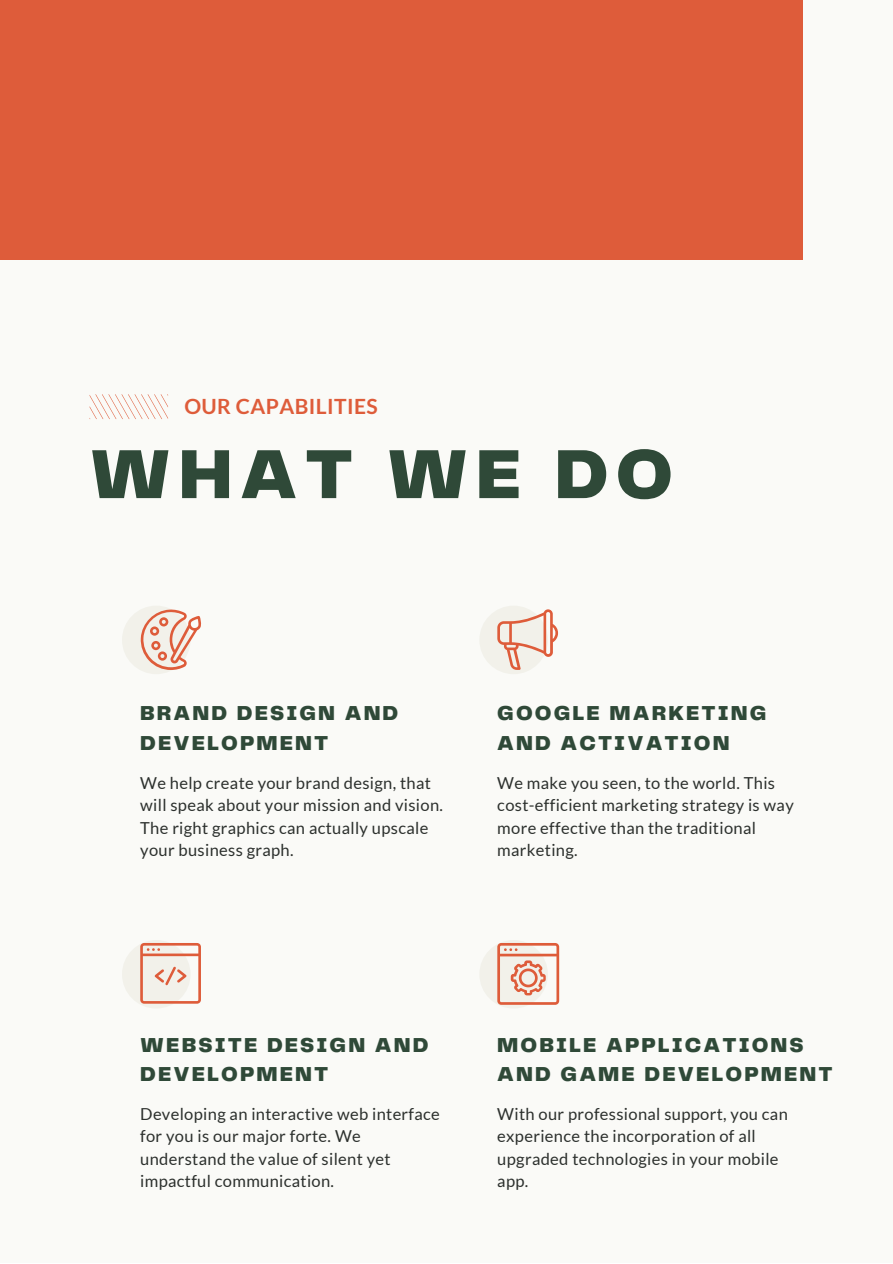
<style>
.page{position:relative;width:893px;height:1264px;background:#fff}
.page>*{position:absolute;margin:0;border:0;box-sizing:border-box;transform-origin:0 0}
.t1{font:900 72px "Telegraf";letter-spacing:.1em;color:#2f4938}
.t2{font:900 21px/29.2px "Telegraf";letter-spacing:.1em;color:#2f4938}
.t3{font:700 21px "Lato";letter-spacing:.02em;color:#de5c3a}
.t4{font:16.5px/22.5px "Lato";letter-spacing:.02em;color:#2c302d}
</style>
<div class="page">
<div style="left:0;top:0;width:892px;height:1262px;background:#fafaf7"></div>
<svg style="left:90px;top:394px;width:78px;height:25px"></svg>
<div style="left:0;top:0;width:803px;height:259px;background:#de5c3a"></div>
<div style="left:122px;top:605px;width:68px;height:69px;background:#f2f1ea;border-radius:50%"></div>
<div style="left:479px;top:605px;width:69px;height:69px;background:#f2f1ea;border-radius:50%"></div>
<div style="left:122px;top:940px;width:68px;height:68px;background:#f2f1ea;border-radius:50%"></div>
<div style="left:479px;top:940px;width:69px;height:68px;background:#f2f1ea;border-radius:50%"></div>
<svg style="left:140px;top:609px;width:61px;height:61px"></svg>
<svg style="left:497px;top:609px;width:61px;height:61px"></svg>
<svg style="left:140px;top:943px;width:61px;height:60px"></svg>
<svg style="left:497px;top:943px;width:62px;height:61px"></svg>
<p class="t3" style="left:184px;top:393px;width:195px">OUR CAPABILITIES</p>
<p class="t1" style="left:89px;top:443px;width:585px">WHAT WE DO</p>
<p class="t2" style="left:140px;top:700px;width:259px">BRAND DESIGN AND<br>DEVELOPMENT</p>
<p class="t4" style="left:140px;top:771px;width:304px">We help create your brand design, that will speak about your mission and vision.<br>The right graphics can actually upscale your business graph.</p>
<p class="t2" style="left:497px;top:700px;width:270px">GOOGLE MARKETING<br>AND ACTIVATION</p>
<p class="t4" style="left:497px;top:771px;width:298px">We make you seen, to the world. This cost-efficient marketing strategy is way more effective than the traditional marketing.</p>
<p class="t2" style="left:140px;top:1031px;width:290px">WEBSITE DESIGN AND<br>DEVELOPMENT</p>
<p class="t4" style="left:140px;top:1102px;width:301px">Developing an interactive web interface for you is our major forte. We understand the value of silent yet impactful communication.</p>
<p class="t2" style="left:497px;top:1031px;width:337px">MOBILE APPLICATIONS<br>AND GAME DEVELOPMENT</p>
<p class="t4" style="left:497px;top:1102px;width:292px">With our professional support, you can experience the incorporation of all upgraded technologies in your mobile app.</p>
</div>
